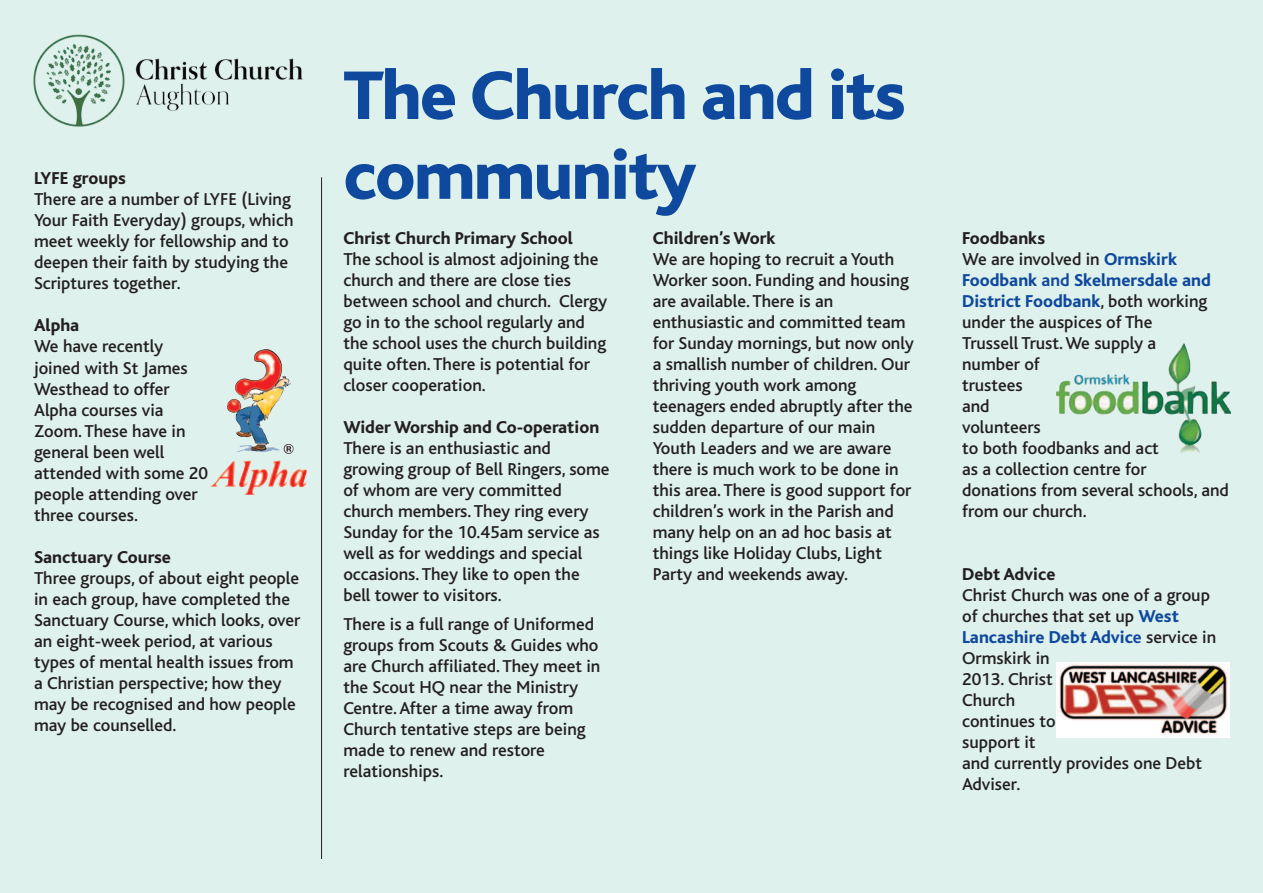
<style>
.page{position:relative;width:1263px;height:893px;background:#def1ec}
.page>*{position:absolute;margin:0;border:0;box-sizing:border-box;transform-origin:0 0}
.t1{font:800 72px/79.8px "Bliss";letter-spacing:-.025em;color:#0f499d}
.t2{font:500 18px/21px "Bliss";color:#231f20}
.t3{font:800 18px "Bliss";color:#231f20}
.s1{font-weight:800}
.s2{font-weight:800;color:#0f499d}
.s3{font-weight:700;color:#0f499d}
</style>
<div class="page">
<img style="left:33px;top:34px;width:270px;height:93px">
<img style="left:211px;top:349px;width:96px;height:146px">
<hr style="left:321px;top:177px;width:1px;height:682px;background:#231f20">
<img style="left:1057px;top:662px;width:173px;height:76px">
<img style="left:1056px;top:343px;width:175px;height:111px">
<p class="t3" style="left:34px;top:172px;width:93px">LYFE groups</p>
<p class="t2" style="left:34px;top:190px;width:261px">There are a number of LYFE (Living<br>Your Faith Everyday) groups, which meet weekly for fellowship and to deepen their faith by studying the<br>Scriptures together.</p>
<p class="t3" style="left:34px;top:319px;width:47px">Alpha</p>
<p class="t2" style="left:34px;top:337px;width:176px">We have recently joined with St James<br>Westhead to offer<br>Alpha courses via<br>Zoom. These have in general been well attended with some 20 people attending over three courses.</p>
<p class="t3" style="left:34px;top:550px;width:139px">Sanctuary Course</p>
<p class="t2" style="left:34px;top:568px;width:268px">Three groups, of about eight people in each group, have completed the<br>Sanctuary Course, which looks, over an eight-week period, at various types of mental health issues from a Christian perspective; how they may be recognised and how people may be counselled.</p>
<h1 class="t1" style="left:343px;top:62px;width:564px">The Church and its community</h1>
<p class="t3" style="left:343px;top:231px;width:231px">Christ Church Primary School</p>
<p class="t2" style="left:343px;top:250px;width:265px">The school is almost adjoining the church and there are close ties between school and church. Clergy go in to the school regularly and the school uses the church building quite often. There is potential for closer cooperation.</p>
<p class="t3" style="left:343px;top:420px;width:257px">Wider Worship and Co-operation</p>
<p class="t2" style="left:343px;top:439px;width:268px">There is an enthusiastic and growing group of Bell Ringers, some of whom are very committed church members. They ring every<br>Sunday for the 10.45am service as well as for weddings and special occasions. They like to open the bell tower to visitors.</p>
<p class="t2" style="left:343px;top:615px;width:259px">There is a full range of Uniformed groups from Scouts &amp; Guides who are Church affiliated. They meet in the Scout HQ near the Ministry<br>Centre. After a time away from<br>Church tentative steps are being made to renew and restore relationships.</p>
<p class="t3" style="left:653px;top:231px;width:124px">Children’s Work</p>
<p class="t2" style="left:653px;top:250px;width:263px">We are hoping to recruit a Youth<br>Worker soon. Funding and housing are available. There is an enthusiastic and committed team for Sunday mornings, but now only a smallish number of children. Our thriving youth work among teenagers ended abruptly after the sudden departure of our main<br>Youth Leaders and we are aware there is much work to be done in this area. There is good support for children’s work in the Parish and many help on an ad hoc basis at things like Holiday Clubs, Light<br>Party and weekends away.</p>
<p class="t2" style="left:962px;top:229px;width:268px"><span class="s1">Foodbanks<br></span>We are involved in <span class="s2">Ormskirk<br>Foodbank</span> <span class="s3">and</span> <span class="s2">Skelmersdale and<br>District Foodbank</span>, both working under the auspices of The<br>Trussell Trust. We supply a<br>number of<br>trustees<br>and<br>volunteers<br>to both foodbanks and act<br>as a collection centre for<br>donations from several schools, and from our church.</p>
<p class="t3" style="left:962px;top:567px;width:95px">Debt Advice</p>
<p class="t2" style="left:962px;top:586px;width:256px">Christ Church was one of a group of churches that set up <span class="s2">West<br>Lancashire Debt Advic</span><span class="s3">e</span> service in<br>Ormskirk in<br>2013. Christ<br>Church<br>continues to<br>support it<br>and currently provides one Debt<br>Adviser.</p>
</div>
